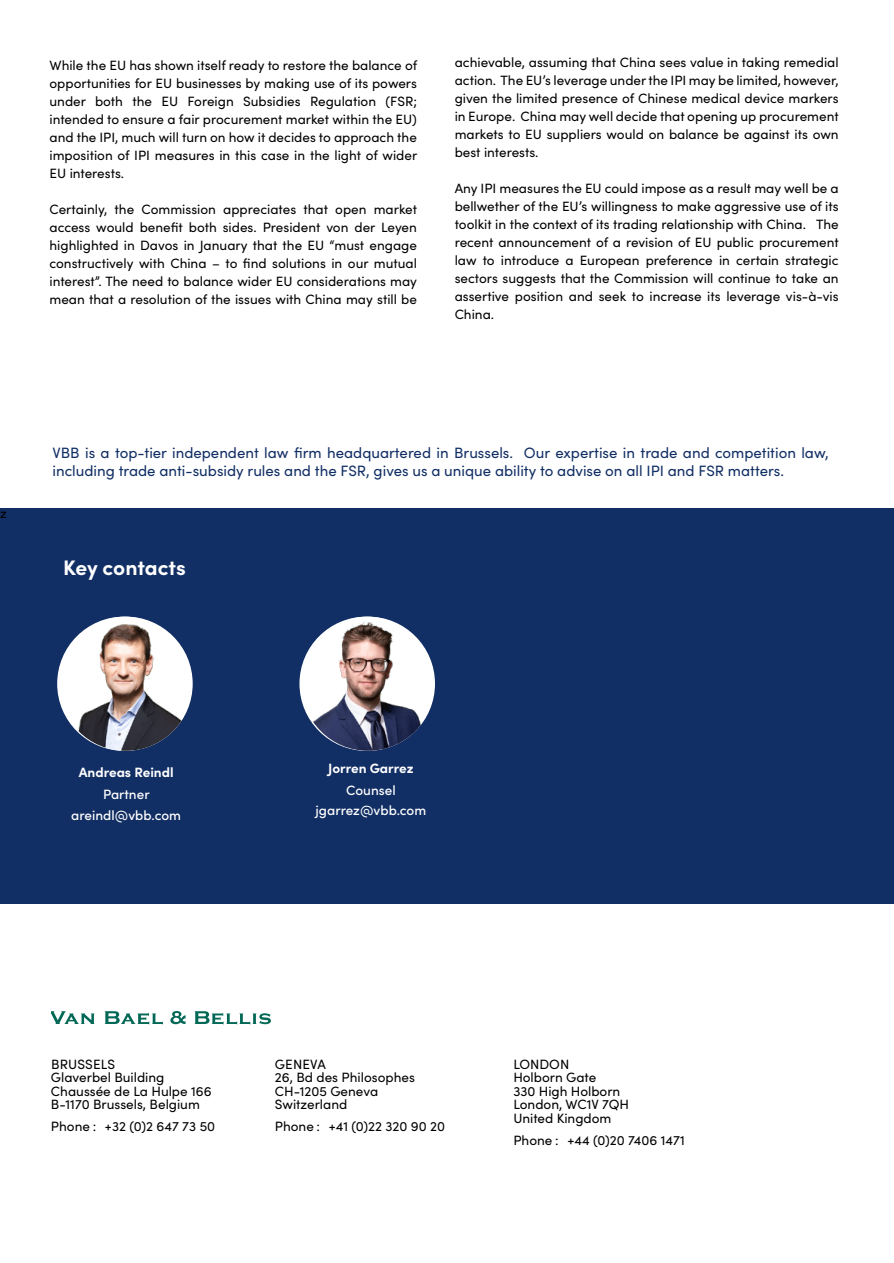
<style>
.page{position:relative;width:894px;height:1263px;background:#fff}
.page>*{position:absolute;margin:0;border:0;box-sizing:border-box;transform-origin:0 0}
.t1{font:700 21px "Sofia Pro";letter-spacing:-.005em;color:#fff}
.t2{font:15px/18px "Sofia Pro";color:#122f65}
.t3{font:13.5px/18px "Sofia Pro";color:#000;text-align:justify}
.t4{font:500 13.5px/20.7px "Sofia Pro";color:#fff;text-align:center}
.t5{font:700 13.5px "Sofia Pro";color:#fff}
</style>
<div class="page">
<div style="left:0;top:508px;width:894px;height:396px;background:#122f65"></div>
<svg style="left:51px;top:1011px;width:44px;height:13px"></svg>
<svg style="left:105px;top:1011px;width:58px;height:14px"></svg>
<svg style="left:170px;top:1011px;width:16px;height:13px"></svg>
<svg style="left:195px;top:1011px;width:76px;height:14px"></svg>
<img style="left:59px;top:617px;width:134px;height:134px;border-radius:67px">
<img style="left:301px;top:620px;width:134px;height:131px">
<p class="t3" style="left:50px;top:55px;width:369px">While the EU has shown itself ready to restore the balance of opportunities for EU businesses by making use of its powers under both the EU Foreign Subsidies Regulation (FSR; intended to ensure a fair procurement market within the EU) and the IPI, much will turn on how it decides to approach the imposition of IPI measures in this case in the light of wider EU interests.</p>
<p class="t3" style="left:50px;top:199px;width:369px">Certainly, the Commission appreciates that open market access would benefit both sides. President von der Leyen highlighted in Davos in January that the EU “must engage constructively with China – to find solutions in our mutual interest”. The need to balance wider EU considerations may mean that a resolution of the issues with China may still be</p>
<p class="t3" style="left:455px;top:53px;width:386px">achievable, assuming that China sees value in taking remedial action. The EU’s leverage under the IPI may be limited, however, given the limited presence of Chinese medical device markers in Europe. China may well decide that opening up procurement markets to EU suppliers would on balance be against its own best interests.</p>
<p class="t3" style="left:455px;top:179px;width:386px">Any IPI measures the EU could impose as a result may well be a bellwether of the EU’s willingness to make aggressive use of its toolkit in the context of its trading relationship with China. The recent announcement of a revision of EU public procurement law to introduce a European preference in certain strategic sectors suggests that the Commission will continue to take an assertive position and seek to increase its leverage vis-à-vis China.</p>
<p class="t3" style="left:0;top:504px;width:8px">z</p>
<p class="t2" style="left:52px;top:443px;width:778px">VBB is a top-tier independent law firm headquartered in Brussels. Our expertise in trade and competition law, including trade anti-subsidy rules and the FSR, gives us a unique ability to advise on all IPI and FSR matters.</p>
<h1 class="t1" style="left:63px;top:552px;width:124px">Key contacts</h1>
<p class="t5" style="left:79px;top:762px;width:96px">Andreas Reindl</p>
<p class="t4" style="left:71px;top:783px;width:111px">Partner areindl@vbb.com</p>
<p class="t5" style="left:328px;top:757px;width:87px">Jorren Garrez</p>
<p class="t4" style="left:316px;top:779px;width:112px">Counsel jgarrez@vbb.com</p>
<p class="t3" style="left:51px;top:1057px;width:162px;line-height:13.5px;text-align:left">BRUSSELS<br>Glaverbel Building<br>Chaussée de La Hulpe 166<br>B-1170 Brussels, Belgium</p>
<p class="t3" style="left:51px;top:1117px;width:166px">Phone : +32 (0)2 647 73 50</p>
<p class="t3" style="left:275px;top:1057px;width:142px;line-height:13.5px;text-align:left">GENEVA<br>26, Bd des Philosophes<br>CH-1205 Geneva<br>Switzerland</p>
<p class="t3" style="left:275px;top:1117px;width:172px">Phone : +41 (0)22 320 90 20</p>
<p class="t3" style="left:513px;top:1057px;width:117px;line-height:13.5px;text-align:left">LONDON<br>Holborn Gate<br>330 High Holborn<br>London, WC1V 7QH<br>United Kingdom</p>
<p class="t3" style="left:513px;top:1130px;width:173px">Phone : +44 (0)20 7406 1471</p>
</div>
